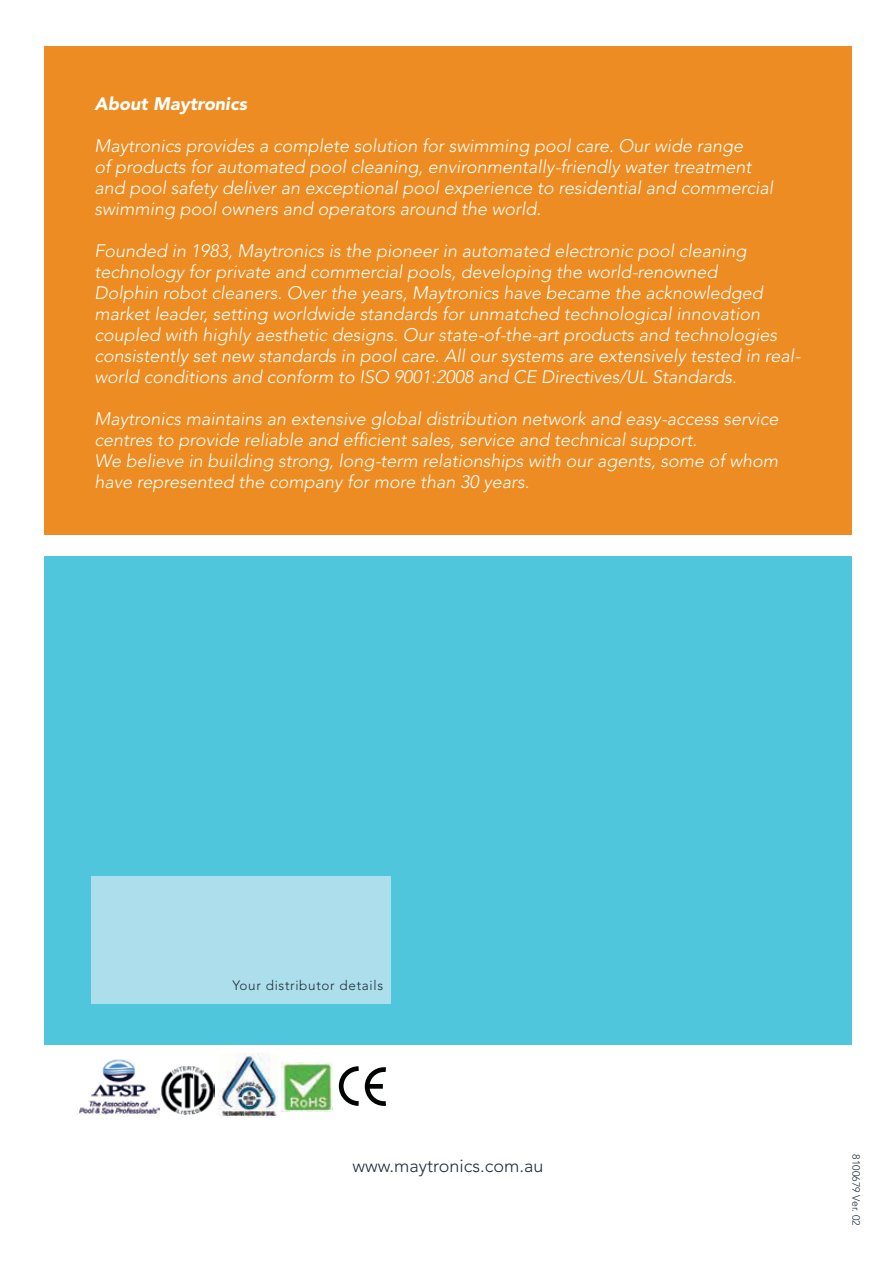
<style>
.page{position:relative;width:893px;height:1263px;background:#fff}
.page>*{position:absolute;margin:0;border:0;box-sizing:border-box;transform-origin:0 0}
.t1{font:italic 300 18px/21px "Avenir LT";color:#fff}
.t2{font:300 18px "Avenir LT";color:#1f2d3a}
.t3{font:italic 900 18px "Avenir LT";color:#fff}
.t4{font:300 13.5px "Avenir LT";letter-spacing:.05em;color:#1f2d3a}
.t5{font:300 10.5px "Avenir LT";color:#1f2d3a}
</style>
<div class="page">
<div style="left:44px;top:46px;width:808px;height:489px;background:#ec8c22"></div>
<div style="left:44px;top:556px;width:808px;height:489px;background:#50c6dd"></div>
<div style="left:91px;top:876px;width:299px;height:127px;background:#acdfeb"></div>
<svg style="left:338px;top:1066px;width:48px;height:40px"></svg>
<img style="left:78px;top:1059px;width:82px;height:56px">
<img style="left:161px;top:1066px;width:53px;height:49px">
<img style="left:282px;top:1062px;width:50px;height:49px">
<img style="left:218px;top:1054px;width:60px;height:63px">
<p class="t3" style="left:94px;top:96px;width:154px">About Maytronics</p>
<p class="t1" style="left:94px;top:137px;width:680px">Maytronics provides a complete solution for swimming pool care. Our wide range<br>of products for automated pool cleaning, environmentally-friendly water treatment and pool safety deliver an exceptional pool experience to residential and commercial swimming pool owners and operators around the world.</p>
<p class="t1" style="left:94px;top:242px;width:708px">Founded in 1983, Maytronics is the pioneer in automated electronic pool cleaning technology for private and commercial pools, developing the world-renowned<br>Dolphin robot cleaners. Over the years, Maytronics have became the acknowledged market leader, setting worldwide standards for unmatched technological innovation coupled with highly aesthetic designs. Our state-of-the-art products and technologies consistently set new standards in pool care. All our systems are extensively tested in real&shy;world conditions and conform to ISO 9001:2008 and CE Directives/UL Standards.</p>
<p class="t1" style="left:94px;top:410px;width:685px">Maytronics maintains an extensive global distribution network and easy-access service centres to provide reliable and efficient sales, service and technical support.<br>We believe in building strong, long-term relationships with our agents, some of whom have represented the company for more than 30 years.</p>
<p class="t4" style="left:232px;top:980px;width:152px">Your distributor details</p>
<p class="t2" style="left:352px;top:1158px;width:193px">www.maytronics.com.au</p>
<p class="t5" style="left:860px;top:1154px;width:73px;rotate:90deg">8100679 Ver. 02</p>
</div>
